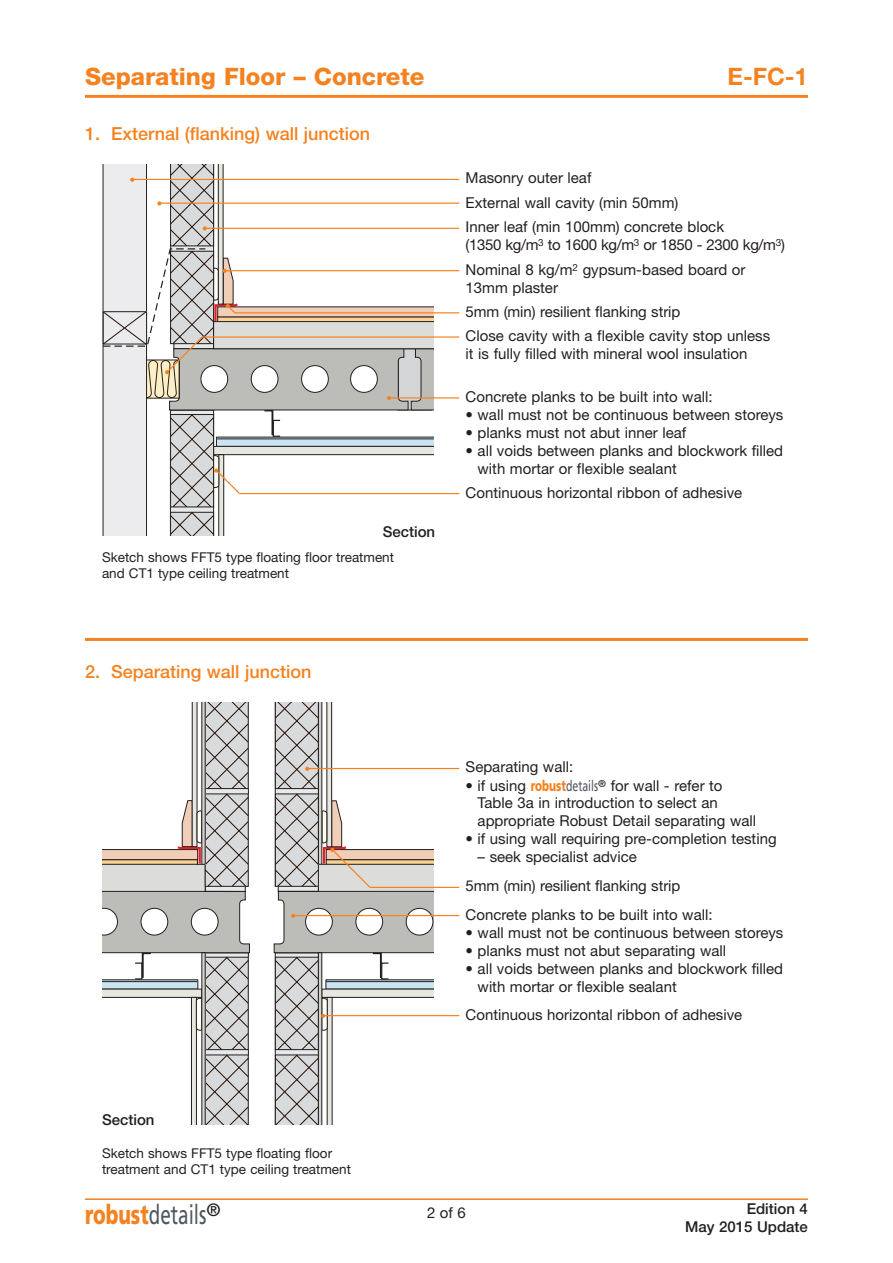
<style>
.page{position:relative;width:893px;height:1263px;background:#fff}
.page>*{position:absolute;margin:0;border:0;box-sizing:border-box;transform-origin:0 0}
.t1{font:27px "Frutiger";color:#535860;scale:.7 1}
.t2{font:800 24px "Helvetica Neue";color:#f58220}
.t3{font:700 24px "Helvetica Neue";color:#f58220}
.t4{font:500 18px "Helvetica Neue";color:#f58220}
.t5{font:15px/24.5px "Helvetica Neue";color:#231f20}
.t6{font:500 15px/18px "Helvetica Neue";color:#231f20;text-align:right}
.t7{font:13.5px/16.5px "Helvetica Neue";color:#231f20}
.s1{font-family:"Frutiger";font-weight:900;color:#f58220}
.s2{font-family:"Frutiger";color:#535860}
.s3{font-weight:900;color:#f58220}
</style>
<div class="page">
<hr style="left:85px;top:1198px;width:723px;height:2px;background:#f58220">
<hr style="left:85px;top:95px;width:723px;height:3px;background:#f58220">
<hr style="left:133px;top:179px;width:326px;height:1px;background:#f58220">
<hr style="left:160px;top:203px;width:299px;height:1px;background:#f58220">
<hr style="left:204px;top:228px;width:255px;height:1px;background:#f58220">
<hr style="left:235px;top:312px;width:224px;height:1px;background:#f58220">
<svg style="left:102px;top:702px;width:148px;height:422px"></svg>
<hr style="left:85px;top:638px;width:723px;height:3px;background:#f58220">
<hr style="left:224px;top:270px;width:235px;height:1px;background:#f58220">
<hr style="left:202px;top:336px;width:257px;height:2px;background:#f58220">
<hr style="left:388px;top:397px;width:71px;height:1px;background:#f58220">
<hr style="left:370px;top:887px;width:89px;height:1px;background:#f58220">
<hr style="left:294px;top:915px;width:165px;height:1px;background:#f58220">
<hr style="left:308px;top:768px;width:151px;height:1px;background:#f58220">
<hr style="left:240px;top:493px;width:219px;height:1px;background:#f58220">
<svg style="left:103px;top:164px;width:331px;height:372px"></svg>
<hr style="left:324px;top:1015px;width:135px;height:1px;background:#f58220">
<svg style="left:273px;top:702px;width:161px;height:422px"></svg>
<p class="t2" style="left:85px;top:68px;width:341px">Separating Floor – Concrete</p>
<p class="t3" style="left:727px;top:68px;width:82px">E-FC-1</p>
<p class="t4" style="left:85px;top:128px;width:287px">1. External (flanking) wall junction</p>
<p class="t6" style="left:383px;top:524px;width:54px">Section</p>
<p class="t7" style="left:102px;top:550px;width:293px">Sketch shows FFT5 type floating floor treatment and CT1 type ceiling treatment</p>
<p class="t5" style="left:466px;top:167px;width:260px">Masonry outer leaf<br>External wall cavity (min 50mm)<br>Inner leaf (min 100mm) concrete block</p>
<p class="t5" style="left:466px;top:234px;width:321px">(1350 kg/m<sup>3</sup> to 1600 kg/m<sup>3</sup> or 1850 - 2300 kg/m<sup>3</sup>)<br>Nominal 8 kg/m<sup>2</sup> gypsum-based board or</p>
<p class="t5" style="left:466px;top:276px;width:306px">13mm plaster<br>5mm (min) resilient flanking strip<br>Close cavity with a flexible cavity stop unless</p>
<p class="t5" style="left:466px;top:343px;width:283px">it is fully filled with mineral wool insulation</p>
<p class="t5" style="left:466px;top:386px;width:248px">Concrete planks to be built into wall:</p>
<p class="t5" style="left:466px;top:404px;width:319px">• wall must not be continuous between storeys</p>
<p class="t5" style="left:466px;top:422px;width:222px">• planks must not abut inner leaf</p>
<p class="t5" style="left:478px;top:443px;width:307px;line-height:18px;text-indent:-12px">• all voids between planks and blockwork filled with mortar or flexible sealant</p>
<p class="t5" style="left:466px;top:482px;width:278px">Continuous horizontal ribbon of adhesive</p>
<p class="t4" style="left:85px;top:665px;width:228px">2. Separating wall junction</p>
<p class="t5" style="left:466px;top:756px;width:109px">Separating wall:</p>
<p class="t5" style="left:478px;top:778px;width:280px;line-height:17.7px;text-indent:-12px">• if using <span class="s1">robust</span><span class="s2">details</span><sup>®</sup> for wall - refer to<br>Table 3a in introduction to select an appropriate Robust Detail separating wall</p>
<p class="t5" style="left:466px;top:828px;width:312px">• if using wall requiring pre-completion testing</p>
<p class="t5" style="left:466px;top:844px;width:248px;line-height:28.7px;text-indent:12px">– seek specialist advice<br>5mm (min) resilient flanking strip<br>Concrete planks to be built into wall:</p>
<p class="t5" style="left:466px;top:921px;width:319px">• wall must not be continuous between storeys</p>
<p class="t5" style="left:466px;top:939px;width:262px">• planks must not abut separating wall</p>
<p class="t5" style="left:478px;top:961px;width:307px;line-height:18px;text-indent:-12px">• all voids between planks and blockwork filled with mortar or flexible sealant</p>
<p class="t5" style="left:466px;top:1004px;width:278px">Continuous horizontal ribbon of adhesive</p>
<p class="t6" style="left:102px;top:1112px;width:54px">Section</p>
<p class="t7" style="left:102px;top:1146px;width:250px">Sketch shows FFT5 type floating floor treatment and CT1 type ceiling treatment</p>
<p class="t1" style="left:85px;top:1203px;width:195px"><span class="s3">robust</span>details<sup>®</sup></p>
<p class="t5" style="left:427px;top:1202px;width:40px">2of6</p>
<p class="t6" style="left:685px;top:1201px;width:124px">Edition 4<br>May 2015 Update</p>
</div>
